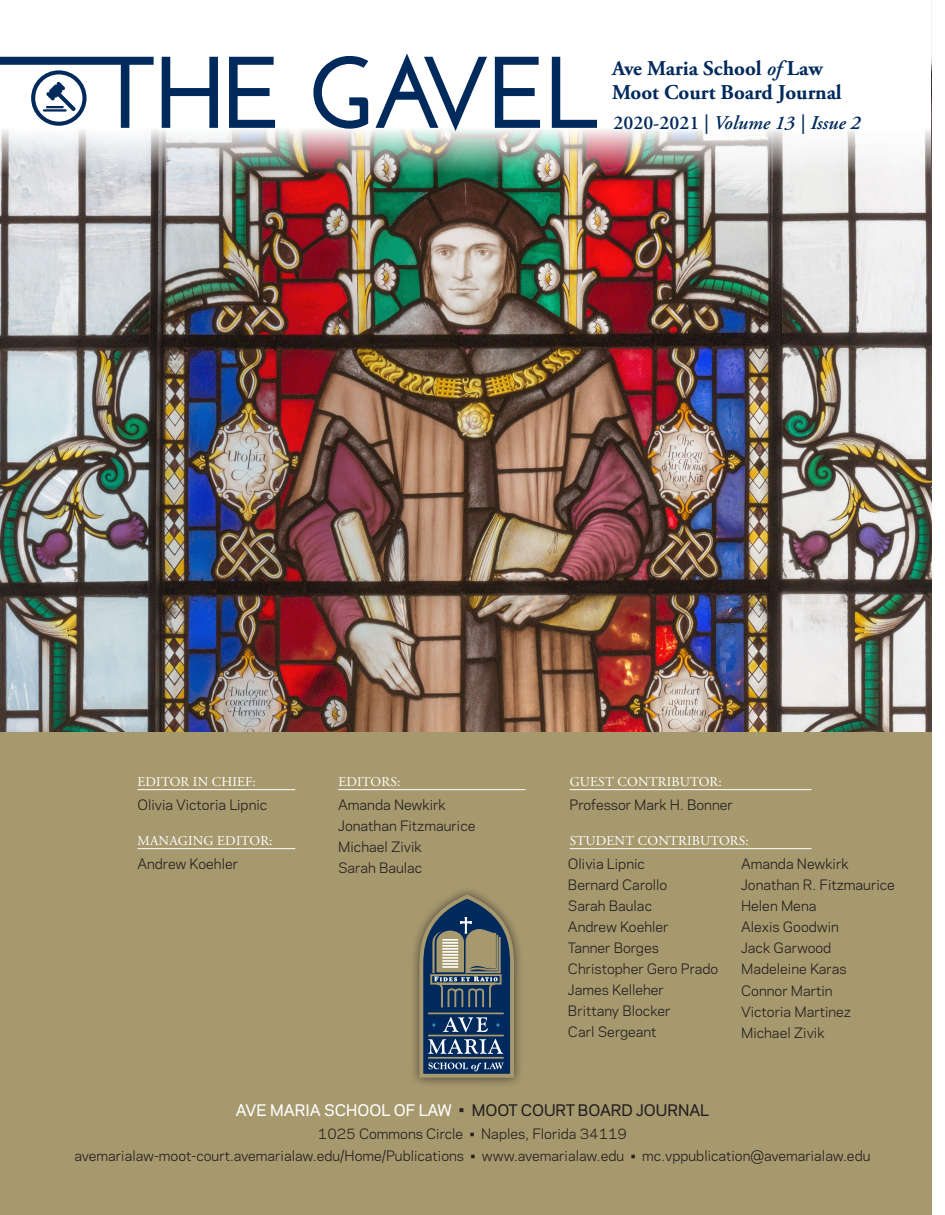
<style>
.page{position:relative;width:945px;height:1215px;background:#fff}
.page>*{position:absolute;margin:0;border:0;box-sizing:border-box;transform-origin:0 0}
.t1{font:700 21px/24px "Adobe Garamond Pro";color:#00295c}
.t2{font:italic 600 19.5px "Adobe Garamond Pro";color:#00295c}
.t3{font:500 15px "Galaxie Polaris";color:#231f20}
.t4{font:13.5px/21px "Galaxie Polaris";color:#231f20}
.t5{font:13.5px "Adobe Garamond Pro";letter-spacing:.015em;color:#fff}
.s1{font-weight:600;font-style:italic}
.s2{font-style:normal}
.s3{color:#fff}
.s4{font-weight:400}
</style>
<div class="page">
<img style="left:0;top:0;width:932px;height:733px">
<img style="left:0;top:0;width:931px;height:204px">
<svg style="left:0;top:57px;width:275px;height:71px"></svg>
<svg style="left:313px;top:54px;width:284px;height:77px"></svg>
<div style="left:0;top:733px;width:932px;height:482px;background:#a7996e"></div>
<hr style="left:137px;top:789px;width:158px;height:1px;background:#fff">
<hr style="left:137px;top:848px;width:158px;height:1px;background:#fff">
<div style="left:409px;top:885px;width:115px;height:203px;background:#231f20;opacity:.75"></div>
<svg style="left:417px;top:891px;width:99px;height:189px"></svg>
<hr style="left:338px;top:789px;width:187px;height:1px;background:#fff">
<hr style="left:570px;top:789px;width:242px;height:1px;background:#fff">
<hr style="left:570px;top:848px;width:242px;height:1px;background:#fff">
<h1 class="t1" style="left:612px;top:57px;width:231px">Ave Maria School <span class="s1">of</span> Law<br>Moot Court Board Journal</h1>
<h2 class="t2" style="left:614px;top:112px;width:248px"><span class="s2">2020-2021 |</span> Volume 13 | Issue 2</h2>
<p class="t5" style="left:138px;top:773px;width:120px">EDITOR IN CHIEF:</p>
<p class="t4" style="left:137px;top:794px;width:131px">Olivia Victoria Lipnic</p>
<p class="t5" style="left:138px;top:832px;width:137px">MANAGING EDITOR:</p>
<p class="t4" style="left:137px;top:853px;width:102px">Andrew Koehler</p>
<p class="t5" style="left:338px;top:773px;width:64px">EDITORS:</p>
<p class="t4" style="left:338px;top:794px;width:139px">Amanda Newkirk<br>Jonathan Fitzmaurice<br>Michael Zivik<br>Sarah Baulac</p>
<p class="t5" style="left:570px;top:773px;width:154px">GUEST CONTRIBUTOR:</p>
<p class="t4" style="left:570px;top:794px;width:165px">Professor Mark H. Bonner</p>
<p class="t5" style="left:570px;top:832px;width:181px">STUDENT CONTRIBUTORS:</p>
<p class="t4" style="left:568px;top:853px;width:152px">Olivia Lipnic<br>Bernard Carollo<br>Sarah Baulac<br>Andrew Koehler<br>Tanner Borges<br>Christopher Gero Prado<br>James Kelleher<br>Brittany Blocker<br>Carl Sergeant</p>
<p class="t4" style="left:741px;top:853px;width:155px">Amanda Newkirk<br>Jonathan R. Fitzmaurice<br>Helen Mena<br>Alexis Goodwin<br>Jack Garwood<br>Madeleine Karas<br>Connor Martin<br>Victoria Martinez<br>Michael Zivik</p>
<p class="t3" style="left:236px;top:1099px;width:475px"><span class="s3">AVE MARIA SCHOOL OF LAW</span> <span class="s4">•</span> MOOT COURT BOARD JOURNAL</p>
<p class="t4" style="left:74px;top:1122px;width:798px;line-height:22.5px;text-align:center">1025 Commons Circle • Naples, Florida 34119<br>avemarialaw-moot-court.avemarialaw.edu/Home/Publications • www.avemarialaw.edu • mc.vppublication@avemarialaw.edu</p>
</div>
